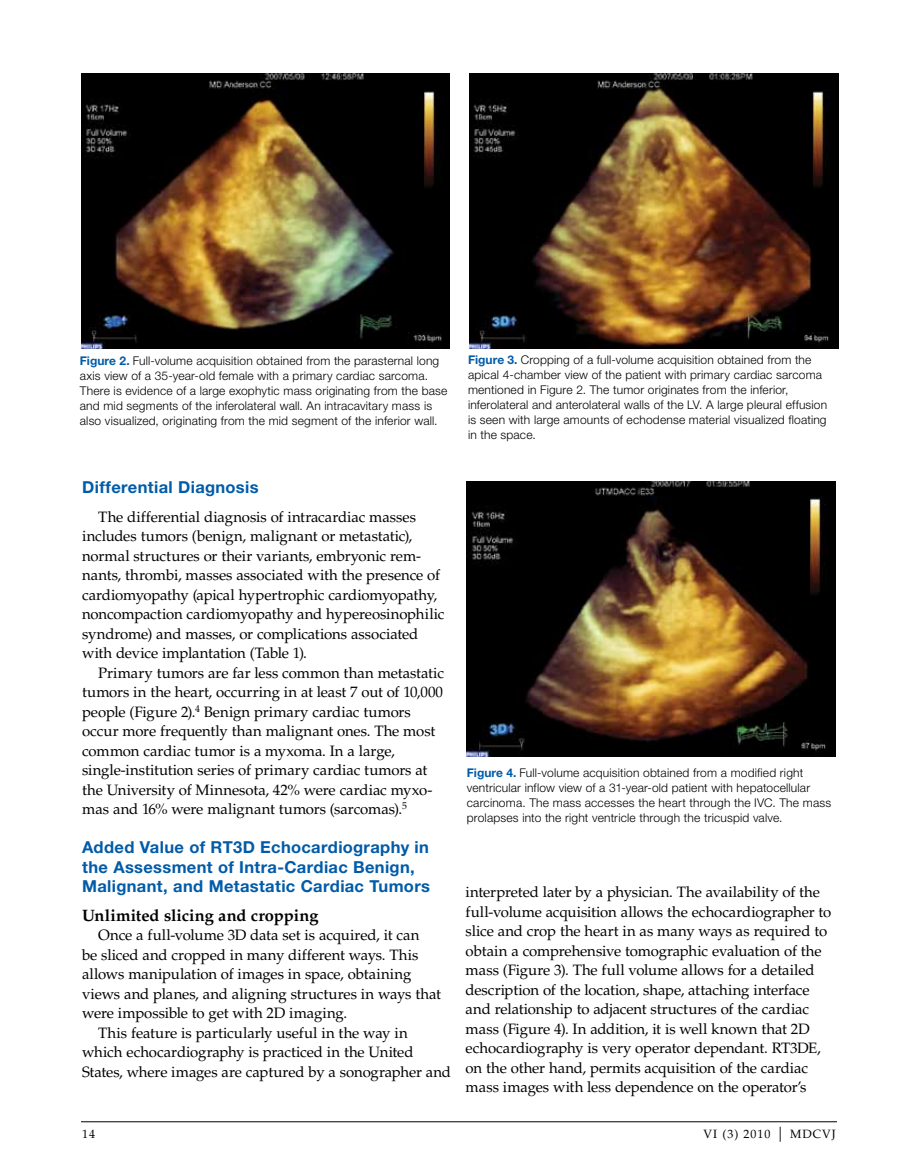
<style>
.page{position:relative;width:918px;height:1175px;background:#fff}
.page>*{position:absolute;margin:0;border:0;box-sizing:border-box;transform-origin:0 0}
.t1{font:700 16.5px/19.5px "Helvetica Neue";letter-spacing:.02em;color:#005ba8}
.t2{font:700 16.5px "Palatino LT Std";color:#000}
.t3{font:15px/19.5px "Palatino LT Std";letter-spacing:-.005em;color:#000}
.t4{font:300 12px/15px "Helvetica Neue";letter-spacing:.015em;color:#000}
.t5{font:12px "Palatino LT Std";letter-spacing:.08em;color:#000}
.s1{font-weight:700;color:#005ba8}
.s2{font-size:15px}
</style>
<div class="page">
<hr style="left:81px;top:1121px;width:756px;height:1px;background:#000">
<img style="left:81px;top:74px;width:369px;height:274px">
<img style="left:469px;top:74px;width:369px;height:275px">
<img style="left:467px;top:481px;width:369px;height:275px">
<p class="t4" style="left:80px;top:353px;width:369px"><span class="s1">Figure 2.</span> Full-volume acquisition obtained from the parasternal long axis view of a 35-year-old female with a primary cardiac sarcoma.<br>There is evidence of a large exophytic mass originating from the base and mid segments of the inferolateral wall. An intracavitary mass is also visualized, originating from the mid segment of the inferior wall.</p>
<p class="t4" style="left:468px;top:351px;width:361px"><span class="s1">Figure 3.</span> Cropping of a full-volume acquisition obtained from the apical 4-chamber view of the patient with primary cardiac sarcoma mentioned in Figure 2. The tumor originates from the inferior, inferolateral and anterolateral walls of the LV. A large pleural effusion is seen with large amounts of echodense material visualized floating in the space.</p>
<p class="t1" style="left:82px;top:477px;width:178px">Differential Diagnosis</p>
<p class="t3" style="left:82px;top:507px;width:364px;text-indent:16px">The differential diagnosis of intracardiac masses includes tumors (benign, malignant or metastatic), normal structures or their variants, embryonic rem&shy;nants, thrombi, masses associated with the presence of cardiomyopathy (apical hypertrophic cardiomyopathy, noncompaction cardiomyopathy and hypereosinophilic syndrome) and masses, or complications associated with device implantation (Table 1).</p>
<p class="t3" style="left:82px;top:663px;width:363px;text-indent:16px">Primary tumors are far less common than metastatic tumors in the heart, occurring in at least 7 out of 10,000 people (Figure 2).<sup>4</sup> Benign primary cardiac tumors occur more frequently than malignant ones. The most common cardiac tumor is a myxoma. In a large, single-institution series of primary cardiac tumors at the University of Minnesota, 42% were cardiac myxo&shy;mas and 16% were malignant tumors (sarcomas).<sup>5</sup></p>
<p class="t1" style="left:82px;top:837px;width:350px">Added Value of RT3D Echocardiography in the Assessment of Intra-Cardiac Benign,<br>Malignant, and Metastatic Cardiac Tumors</p>
<p class="t2" style="left:82px;top:905px;width:238px">Unlimited slicing and cropping</p>
<p class="t3" style="left:98px;top:925px;width:323px">Once a full-volume 3D data set is acquired, it can</p>
<p class="t3" style="left:82px;top:945px;width:338px">be sliced and cropped in many different ways. This</p>
<p class="t3" style="left:82px;top:964px;width:331px">allows manipulation of images in space, obtaining</p>
<p class="t3" style="left:82px;top:984px;width:361px">views and planes, and aligning structures in ways that</p>
<p class="t3" style="left:82px;top:1003px;width:267px">were impossible to get with 2D imaging.</p>
<p class="t3" style="left:98px;top:1023px;width:311px">This feature is particularly useful in the way in</p>
<p class="t3" style="left:82px;top:1042px;width:333px">which echocardiography is practiced in the United</p>
<p class="t3" style="left:82px;top:1062px;width:370px">States, where images are captured by a sonographer and</p>
<p class="t4" style="left:467px;top:764px;width:366px"><span class="s1">Figure 4.</span> Full-volume acquisition obtained from a modified right ventricular inflow view of a 31-year-old patient with hepatocellular carcinoma. The mass accesses the heart through the IVC. The mass prolapses into the right ventricle through the tricuspid valve.</p>
<p class="t3" style="left:466px;top:882px;width:367px">interpreted later by a physician. The availability of the full-volume acquisition allows the echocardiographer to slice and crop the heart in as many ways as required to obtain a comprehensive tomographic evaluation of the mass (Figure 3). The full volume allows for a detailed description of the location, shape, attaching interface and relationship to adjacent structures of the cardiac mass (Figure 4). In addition, it is well known that 2D echocardiography is very operator dependant. RT3DE, on the other hand, permits acquisition of the cardiac mass images with less dependence on the operator’s</p>
<p class="t5" style="left:82px;top:1126px;width:14px">14</p>
<p class="t5" style="left:704px;top:1126px;width:134px">VI (3) 2010 <span class="s2">|</span> MDCVJ</p>
</div>
